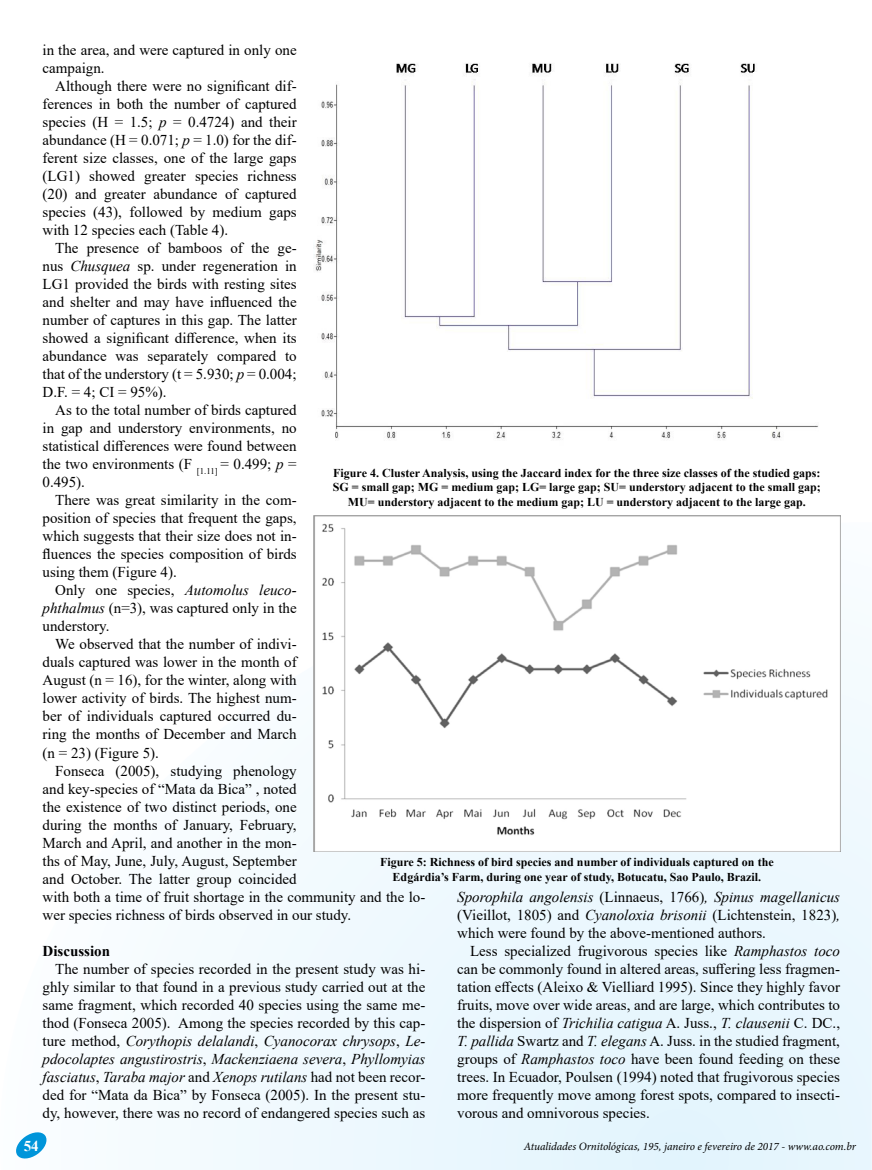
<style>
.page{position:relative;width:872px;height:1170px;background:#fff}
.page>*{position:absolute;margin:0;border:0;box-sizing:border-box;transform-origin:0 0}
.t1{font:15px/18px "Times New Roman";color:#000;text-align:justify}
.t2{font:700 15px "Times New Roman";color:#000}
.t3{font:700 15px "Times New Roman";color:#fff}
.t4{font:700 12px/14.4px "Times New Roman";color:#000;text-align:center}
.t5{font:italic 11.25px "Minion Pro";letter-spacing:-.005em;color:#000}
.s1{font-style:italic}
</style>
<div class="page">
<svg style="left:155px;top:522px;width:716px;height:647px"></svg>
<svg style="left:871px;top:731px;width:1px;height:438px"></svg>
<svg style="left:16px;top:1132px;width:31px;height:27px"></svg>
<img style="left:314px;top:515px;width:526px;height:336px">
<img style="left:315px;top:63px;width:503px;height:377px">
<p class="t1" style="left:43px;top:41px;width:256px">in the area, and were captured in only one campaign.</p>
<p class="t1" style="left:43px;top:77px;width:256px;text-indent:13px">Although there were no significant dif&shy;ferences in both the number of captured species (H = 1.5; <span class="s1">p</span> = 0.4724) and their abundance (H = 0.071; <span class="s1">p</span> = 1.0) for the dif&shy;ferent size classes, one of the large gaps (LG1) showed greater species richness (20) and greater abundance of captured species (43), followed by medium gaps with 12 species each (Table 4).</p>
<p class="t1" style="left:43px;top:239px;width:256px;text-indent:13px">The presence of bamboos of the ge&shy;nus <span class="s1">Chusquea</span> sp. under regeneration in LG1 provided the birds with resting sites and shelter and may have influenced the number of captures in this gap. The latter showed a significant difference, when its abundance was separately compared to that of the understory (t = 5.930; <span class="s1">p</span> = 0.004; D.F. = 4; CI = 95%).</p>
<p class="t1" style="left:43px;top:401px;width:256px;text-indent:13px">As to the total number of birds captured in gap and understory environments, no statistical differences were found between the two environments (F <sub>[1.11]</sub> = 0.499; <span class="s1">p</span> = 0.495).</p>
<p class="t1" style="left:43px;top:491px;width:256px;text-indent:13px">There was great similarity in the com&shy;position of species that frequent the gaps, which suggests that their size does not in&shy;fluences the species composition of birds using them (Figure 4).</p>
<p class="t1" style="left:43px;top:581px;width:256px;text-indent:13px">Only one species, <span class="s1">Automolus leuco&shy;phthalmus</span> (n=3), was captured only in the understory.</p>
<p class="t1" style="left:43px;top:635px;width:256px;text-indent:13px">We observed that the number of indivi&shy;duals captured was lower in the month of August (n = 16), for the winter, along with lower activity of birds. The highest num&shy;ber of individuals captured occurred du&shy;ring the months of December and March (n = 23) (Figure 5).</p>
<p class="t1" style="left:43px;top:761px;width:384px;text-align:left;text-indent:13px">Fonseca (2005), studying phenology<br>and key-species of “Mata da Bica” , noted<br>the existence of two distinct periods, one<br>during the months of January, February,<br>March and April, and another in the mon-<br>ths of May, June, July, August, September<br>and October. The latter group coincided<br>with both a time of fruit shortage in the community and the lo&shy;wer species richness of birds observed in our study.</p>
<p class="t2" style="left:43px;top:939px;width:69px">Discussion</p>
<p class="t1" style="left:43px;top:959px;width:384px;text-indent:13px">The number of species recorded in the present study was hi&shy;ghly similar to that found in a previous study carried out at the same fragment, which recorded 40 species using the same me&shy;thod (Fonseca 2005). Among the species recorded by this cap&shy;ture method, <span class="s1">Corythopis delalandi</span>, <span class="s1">Cyanocorax chrysops</span>, <span class="s1">Le&shy;pdocolaptes angustirostris</span>, <span class="s1">Mackenziaena severa</span>, <span class="s1">Phyllomyias fasciatus</span>, <span class="s1">Taraba major</span> and <span class="s1">Xenops rutilans</span> had not been recor&shy;ded for “Mata da Bica” by Fonseca (2005). In the present stu&shy;dy, however, there was no record of endangered species such as</p>
<p class="t4" style="left:333px;top:465px;width:489px">Figure 4. Cluster Analysis, using the Jaccard index for the three size classes of the studied gaps:<br>SG = small gap; MG = medium gap; LG= large gap; SU= understory adjacent to the small gap;<br>MU= understory adjacent to the medium gap; LU = understory adjacent to the large gap.</p>
<p class="t4" style="left:380px;top:854px;width:395px">Figure 5: Richness of bird species and number of individuals captured on the<br>Edgárdia’s Farm, during one year of study, Botucatu, Sao Paulo, Brazil.</p>
<p class="t1" style="left:457px;top:887px;width:384px"><span class="s1">Sporophila angolensis</span> (Linnaeus, 1766)<span class="s1">, Spinus magellanicus </span>(Vieillot, 1805) and <span class="s1">Cyanoloxia brisonii</span> (Lichtenstein, 1823)<span class="s1">, </span>which were found by the above-mentioned authors.</p>
<p class="t1" style="left:457px;top:941px;width:384px;text-indent:13px">Less specialized frugivorous species like <span class="s1">Ramphastos toco </span>can be commonly found in altered areas, suffering less fragmen&shy;tation effects (Aleixo &amp; Vielliard 1995). Since they highly favor fruits, move over wide areas, and are large, which contributes to the dispersion of <span class="s1">Trichilia catigua</span> A. Juss., <span class="s1">T. clausenii</span> C. DC., <span class="s1">T. pallida</span> Swartz and <span class="s1">T. elegans</span> A. Juss. in the studied fragment, groups of <span class="s1">Ramphastos toco</span> have been found feeding on these trees. In Ecuador, Poulsen (1994) noted that frugivorous species more frequently move among forest spots, compared to insecti&shy;vorous and omnivorous species.</p>
<p class="t3" style="left:24px;top:1134px;width:17px">54</p>
<p class="t5" style="left:524px;top:1138px;width:334px">Atualidades Ornitológicas, 195, janeiro e fevereiro de 2017 - www.ao.com.br</p>
</div>
